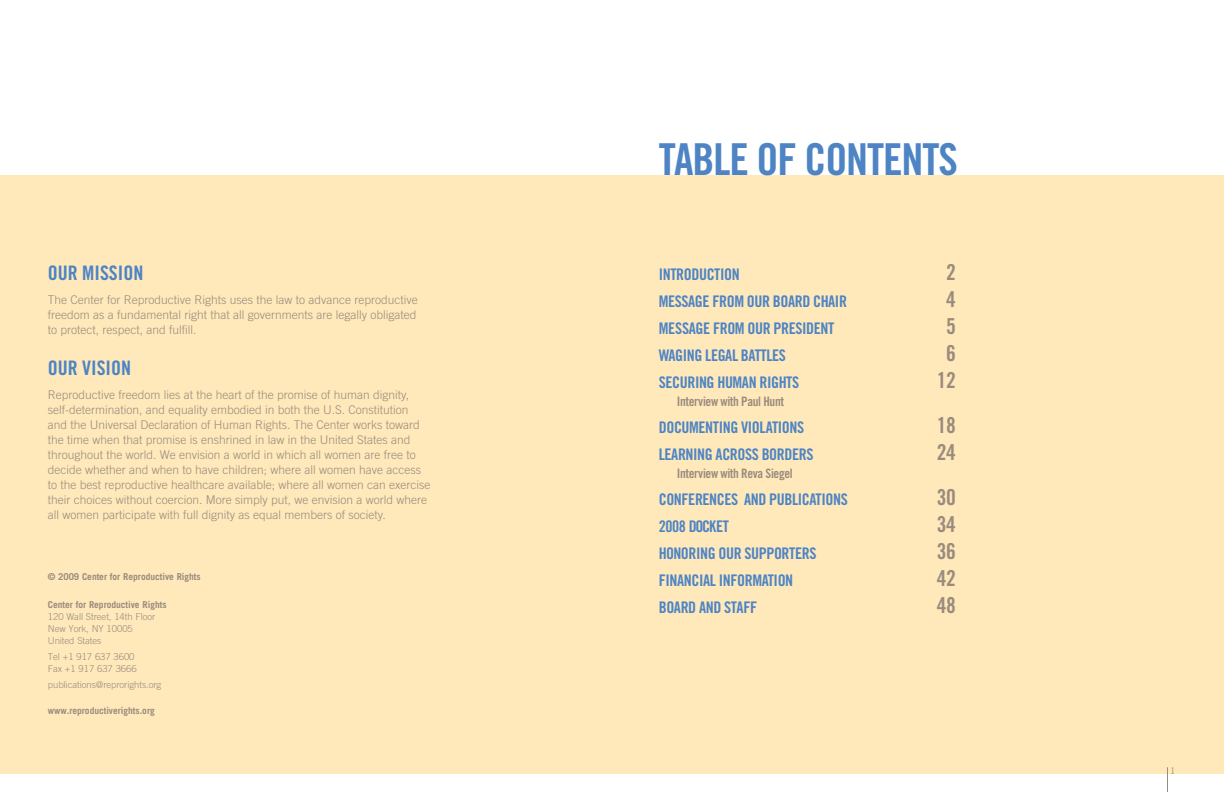
<style>
.page{position:relative;width:1224px;height:792px;background:#fff}
.page>*{position:absolute;margin:0;border:0;box-sizing:border-box;transform-origin:0 0}
.t1{font:44px "Trade Gothic Bold Cond Twenty";color:#4e84c4}
.t2{font:22px "Trade Gothic Bold Cond Twenty";letter-spacing:-.025em;color:#9a8b7d}
.t3{font:20px "Trade Gothic Bold Cond Twenty";color:#4e84c4}
.t4{font:16px "Trade Gothic Bold Cond Twenty";letter-spacing:-.025em;color:#4e84c4}
.t5{font:13px "Trade Gothic Bold Cond Twenty";letter-spacing:-.025em;color:#9a8b7d}
.t6{font:300 12px/15px "Trade Gothic";color:#9a8b7d;text-align:justify}
.t7{font:300 9.5px/12px "Trade Gothic";letter-spacing:-.005em;color:#9a8b7d}
.t8{font:700 9.5px "Trade Gothic";letter-spacing:-.005em;color:#9a8b7d}
.t9{font:9px "Trade Gothic Cond Eighteen";color:#9a8b7d}
</style>
<div class="page">
<div style="left:0;top:175px;width:1224px;height:599px;background:#ffe9bb"></div>
<svg style="left:1167px;top:767px;width:1px;height:25px"></svg>
<h3 class="t3" style="left:48px;top:261px;width:79px">OUR MISSION</h3>
<p class="t6" style="left:48px;top:292px;width:372px">The Center for Reproductive Rights uses the law to advance reproductive freedom as a fundamental right that all governments are legally obligated to protect, respect, and fulfill.</p>
<h3 class="t3" style="left:48px;top:356px;width:67px">OUR VISION</h3>
<p class="t6" style="left:48px;top:387px;width:384px;text-align:left">Reproductive freedom lies at the heart of the promise of human dignity, self-determination, and equality embodied in both the U.S. Constitution and the Universal Declaration of Human Rights. The Center works toward the time when that promise is enshrined in law in the United States and throughout the world. We envision a world in which all women are free to decide whether and when to have children; where all women have access to the best reproductive healthcare available; where all women can exercise their choices without coercion. More simply put, we envision a world where all women participate with full dignity as equal members of society.</p>
<p class="t8" style="left:48px;top:571px;width:154px">© 2009 Center for Reproductive Rights</p>
<p class="t8" style="left:48px;top:599px;width:120px">Center for Reproductive Rights</p>
<p class="t7" style="left:48px;top:611px;width:109px">120 Wall Street, 14th Floor<br>New York, NY 10005<br>United States</p>
<p class="t7" style="left:48px;top:651px;width:90px;line-height:11.5px">Tel +1 917 637 3600<br>Fax +1 917 637 3666</p>
<p class="t7" style="left:48px;top:678px;width:115px">publications@reprorights.org</p>
<p class="t8" style="left:48px;top:704px;width:109px">www.reproductiverights.org</p>
<h1 class="t1" style="left:659px;top:133px;width:19px">TABLE</h1>
<h1 class="t1" style="left:756px;top:133px;width:89px">OF CONTENT</h1>
<h1 class="t1" style="left:939px;top:133px;width:21px">S</h1>
<h3 class="t4" style="left:659px;top:265px;width:12px">INTRO</h3>
<h3 class="t4" style="left:691px;top:265px;width:30px">DUCTION</h3>
<h2 class="t2" style="left:946px;top:259px;width:11px">2</h2>
<h3 class="t4" style="left:659px;top:292px;width:70px">MESSAGE FROM</h3>
<h3 class="t4" style="left:747px;top:292px;width:87px">OUR BOARD CHAIR</h3>
<h2 class="t2" style="left:946px;top:286px;width:11px">4</h2>
<h3 class="t4" style="left:659px;top:319px;width:70px">MESSAGE FROM</h3>
<h3 class="t4" style="left:748px;top:319px;width:73px">OUR PRESIDENT</h3>
<h2 class="t2" style="left:946px;top:313px;width:11px">5</h2>
<h3 class="t4" style="left:659px;top:346px;width:97px">WAGIN G LEGAL BATTLE</h3>
<h3 class="t4" style="left:779px;top:346px;width:9px">S</h3>
<h2 class="t2" style="left:946px;top:340px;width:11px">6</h2>
<h3 class="t4" style="left:659px;top:373px;width:29px">SECURIN</h3>
<h3 class="t4" style="left:707px;top:373px;width:20px">G HUMAN</h3>
<h3 class="t4" style="left:759px;top:373px;width:41px">RIGHTS</h3>
<h2 class="t2" style="left:937px;top:367px;width:20px">12</h2>
<p class="t5" style="left:677px;top:394px;width:109px">INTERVIEW WITH PAUL HUNT</p>
<h3 class="t4" style="left:659px;top:418px;width:31px">DOCUMENTIN</h3>
<h3 class="t4" style="left:730px;top:418px;width:25px">G VIOLATION</h3>
<h3 class="t4" style="left:797px;top:418px;width:9px">S</h3>
<h2 class="t2" style="left:937px;top:412px;width:20px">18</h2>
<h3 class="t4" style="left:659px;top:445px;width:14px">LEARNIN</h3>
<h3 class="t4" style="left:705px;top:445px;width:110px">G ACROSS BORDERS</h3>
<h2 class="t2" style="left:937px;top:439px;width:20px">24</h2>
<p class="t5" style="left:677px;top:466px;width:118px">INTERVIEW WITH REVA SIEGEL</p>
<h3 class="t4" style="left:659px;top:490px;width:118px">CONFERENCES AND PUBLI</h3>
<h3 class="t4" style="left:802px;top:490px;width:15px">CATION</h3>
<h3 class="t4" style="left:841px;top:490px;width:9px">S</h3>
<h2 class="t2" style="left:937px;top:484px;width:20px">30</h2>
<h3 class="t4" style="left:659px;top:517px;width:63px">2008 DOCKET</h3>
<h2 class="t2" style="left:937px;top:511px;width:20px">34</h2>
<h3 class="t4" style="left:659px;top:544px;width:8px">HONORIN</h3>
<h3 class="t4" style="left:708px;top:544px;width:45px">G OUR SUPPORTER</h3>
<h3 class="t4" style="left:809px;top:544px;width:9px">S</h3>
<h2 class="t2" style="left:937px;top:538px;width:20px">36</h2>
<h3 class="t4" style="left:659px;top:571px;width:8px">FINAN</h3>
<h3 class="t4" style="left:691px;top:571px;width:53px">CIAL INFORMATION</h3>
<h2 class="t2" style="left:937px;top:565px;width:20px">42</h2>
<h3 class="t4" style="left:659px;top:598px;width:100px">BOARD AND STAFF</h3>
<h2 class="t2" style="left:937px;top:592px;width:20px">48</h2>
<p class="t9" style="left:1171px;top:766px;width:5px">1</p>
</div>
